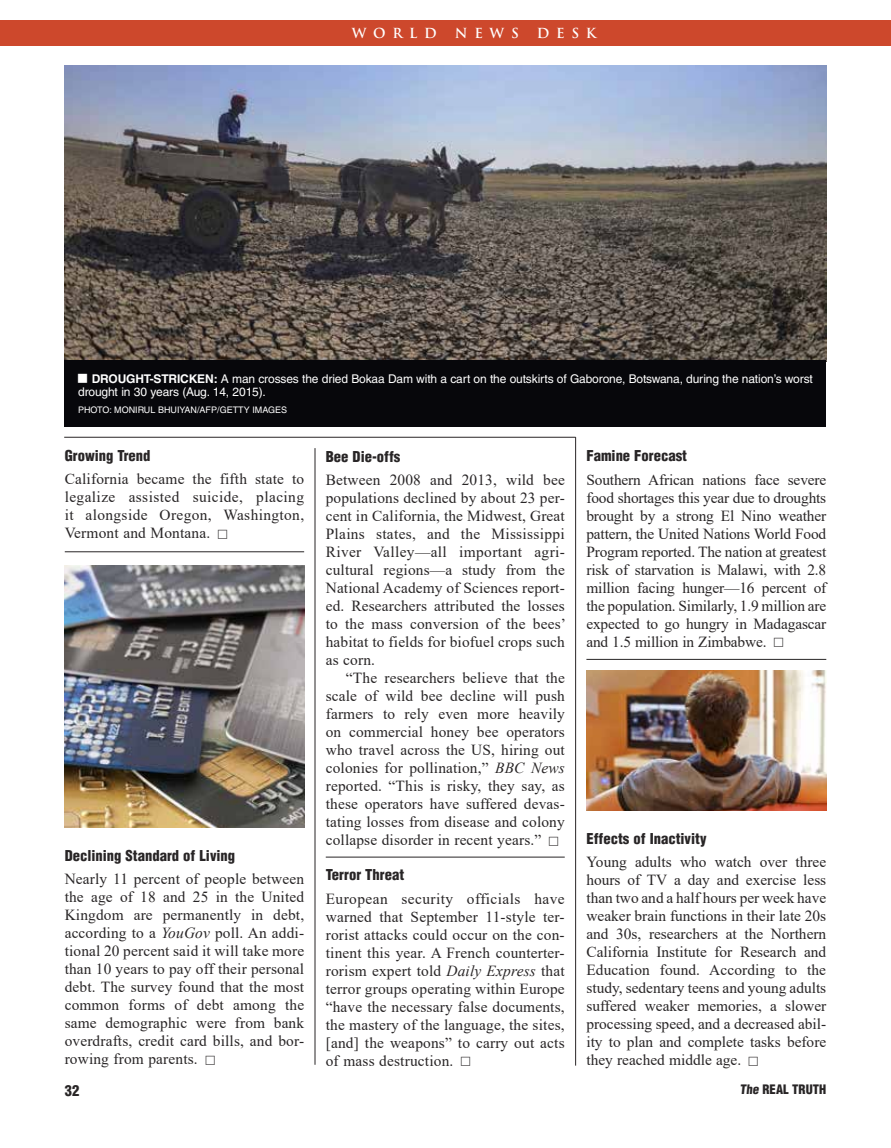
<style>
.page{position:relative;width:891px;height:1148px;background:#fff}
.page>*{position:absolute;margin:0;border:0;box-sizing:border-box;transform-origin:0 0}
.t1{font:15.3px/18px "Times New Roman";letter-spacing:.01em;color:#282526;text-align:justify}
.t2{font:900 condensed 14.7px "Helvetica";color:#282526}
.t3{font:700 13.5px "Trajan Pro";letter-spacing:.5em;color:#fff}
.t4{font:900 condensed 12.75px "Helvetica";color:#282526}
.t5{font:12px/13.5px "Helvetica";letter-spacing:-.01em;color:#fff}
.t6{font:9px "Helvetica";color:#fff}
.s1{font-weight:700}
.s2{font-style:italic}
</style>
<div class="page">
<img style="left:586px;top:670px;width:240px;height:140px">
<img style="left:65px;top:565px;width:239px;height:262px">
<hr style="left:575px;top:437px;width:1px;height:628px;background:#282526">
<hr style="left:315px;top:448px;width:1px;height:616px;background:#282526">
<hr style="left:586px;top:659px;width:240px;height:1px;background:#282526">
<hr style="left:64px;top:437px;width:512px;height:1px;background:#282526">
<hr style="left:326px;top:856px;width:239px;height:1px;background:#282526">
<hr style="left:65px;top:551px;width:239px;height:1px;background:#282526">
<div style="left:0;top:20px;width:891px;height:25px;background:#cd482c"></div>
<img style="left:65px;top:65px;width:761px;height:295px">
<div style="left:65px;top:360px;width:761px;height:66px;background:#07070b"></div>
<p class="t3" style="left:352px;top:24px;width:87px">WORLD</p>
<p class="t3" style="left:455px;top:24px;width:66px">NEWS</p>
<p class="t3" style="left:537px;top:24px;width:61px">DESK</p>
<p class="t5" style="left:78px;top:372px;width:736px;text-indent:14px"><span class="s1">DROUGHT-STRICKEN:</span> A man crosses the dried Bokaa Dam with a cart on the outskirts of Gaborone, Botswana, during the nation’s worst drought in 30 years (Aug. 14, 2015).</p>
<p class="t6" style="left:78px;top:404px;width:211px">PHOTO: MONIRUL BHUIYAN/AFP/GETTY IMAGES</p>
<p class="t2" style="left:65px;top:446px;width:87px">Growing Trend</p>
<p class="t1" style="left:65px;top:470px;width:241px">California became the fifth state to legalize assisted suicide, placing it alongside Oregon, Washington, Vermont and Montana.</p>
<p class="t2" style="left:65px;top:845px;width:172px">Declining Standard of Living</p>
<p class="t1" style="left:65px;top:869px;width:241px">Nearly 11 percent of people between the age of 18 and 25 in the United Kingdom are permanently in debt, according to a <span class="s2">YouGov</span> poll. An addi&shy;tional 20 percent said it will take more than 10 years to pay off their personal debt. The survey found that the most common forms of debt among the same demographic were from bank overdrafts, credit card bills, and bor&shy;rowing from parents.</p>
<p class="t2" style="left:326px;top:447px;width:76px">Bee Die-offs</p>
<p class="t1" style="left:326px;top:471px;width:242px">Between 2008 and 2013, wild bee populations declined by about 23 per&shy;cent in California, the Midwest, Great Plains states, and the Mississippi River Valley—all important agri&shy;cultural regions—a study from the National Academy of Sciences report&shy;ed. Researchers attributed the losses to the mass conversion of the bees’ habitat to fields for biofuel crops such as corn.</p>
<p class="t1" style="left:326px;top:668px;width:241px;text-indent:20px">“The researchers believe that the scale of wild bee decline will push farmers to rely even more heavily on commercial honey bee operators who travel across the US, hiring out colonies for pollination,” <span class="s2">BBC News </span>reported. “This is risky, they say, as these operators have suffered devas&shy;tating losses from disease and colony collapse disorder in recent years.”</p>
<p class="t2" style="left:326px;top:865px;width:80px">Terror Threat</p>
<p class="t1" style="left:326px;top:889px;width:241px">European security officials have warned that September 11-style ter&shy;rorist attacks could occur on the con&shy;tinent this year. A French counterter&shy;rorism expert told <span class="s2">Daily Express</span> that terror groups operating within Europe “have the necessary false documents, the mastery of the language, the sites, [and] the weapons” to carry out acts of mass destruction.</p>
<p class="t2" style="left:586px;top:446px;width:102px">Famine Forecast</p>
<p class="t1" style="left:586px;top:470px;width:241px">Southern African nations face severe food shortages this year due to droughts brought by a strong El Nino weather pattern, the United Nations World Food Program reported. The nation at greatest risk of starvation is Malawi, with 2.8 million facing hunger—16 percent of the population. Similarly, 1.9 million are expected to go hungry in Madagascar and 1.5 million in Zimbabwe.</p>
<p class="t2" style="left:586px;top:829px;width:122px">Effects of Inactivity</p>
<p class="t1" style="left:586px;top:853px;width:241px">Young adults who watch over three hours of TV a day and exercise less than two and a half hours per week have weaker brain functions in their late 20s and 30s, researchers at the Northern California Institute for Research and Education found. According to the study, sedentary teens and young adults suffered weaker memories, a slower processing speed, and a decreased abil&shy;ity to plan and complete tasks before they reached middle age.</p>
<p class="t2" style="left:65px;top:1080px;width:16px">32</p>
<p class="t4" style="left:740px;top:1081px;width:88px">The REAL TRUTH</p>
</div>
